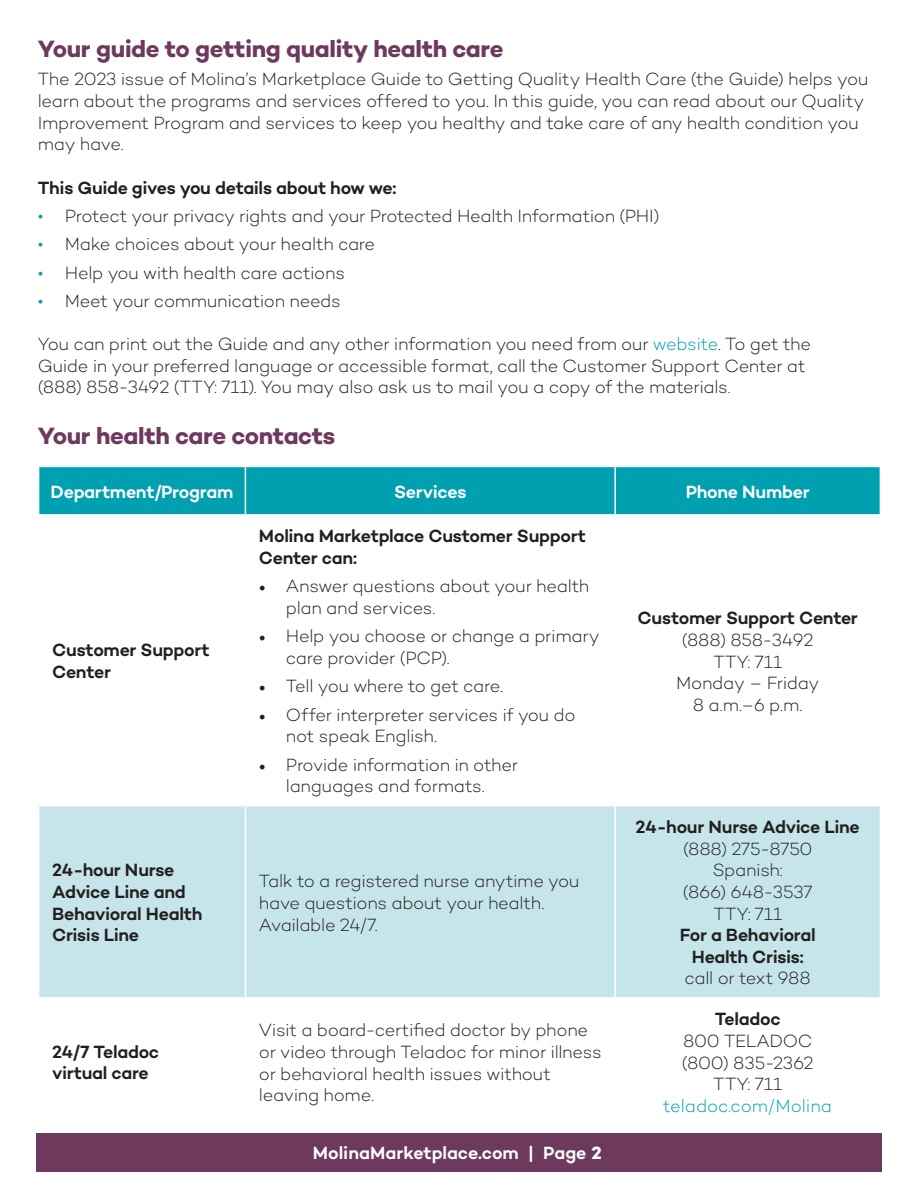
<style>
.page{position:relative;width:919px;height:1189px;background:#fff}
.page>*{position:absolute;margin:0;border:0;box-sizing:border-box;transform-origin:0 0}
.t1{font:700 24px "Campton";letter-spacing:-.015em;color:#6d3a5d}
.t2{font:300 18px/21.6px "Campton";letter-spacing:-.02em;color:#231f20}
.t3{font:600 18px/21.6px "Campton";letter-spacing:-.02em;color:#231f20}
.t4{font:600 18px "Campton";letter-spacing:-.015em;color:#fff}
.s1{color:#00a0b0}
.s2{font-family:"Minion Pro";font-weight:400}
.s3{font-weight:600}
.s4{font-weight:700}
</style>
<div class="page">
<div style="left:37px;top:1132px;width:844px;height:39px;background:#6d3a5d"></div>
<div style="left:39px;top:467px;width:840px;height:47px;background:#00a0b0"></div>
<div style="left:39px;top:806px;width:840px;height:190px;background:#c5e5ea"></div>
<hr style="left:244px;top:467px;width:2px;height:47px;background:#fff">
<hr style="left:614px;top:467px;width:1px;height:47px;background:#fff">
<hr style="left:244px;top:806px;width:2px;height:190px;background:#fff">
<hr style="left:614px;top:806px;width:1px;height:190px;background:#fff">
<h2 class="t1" style="left:38px;top:34px;width:467px">Your guide to getting quality health care</h2>
<p class="t2" style="left:38px;top:68px;width:831px">The 2023 issue of Molina’s Marketplace Guide to Getting Quality Health Care (the Guide) helps you learn about the programs and services offered to you. In this guide, you can read about our Quality Improvement Program and services to keep you healthy and take care of any health condition you may have.</p>
<h3 class="t3" style="left:38px;top:176px;width:360px">This Guide gives you details about how we:</h3>
<p class="t2" style="left:38px;top:204px;width:622px"><span class="s1">•</span> Protect your privacy rights and your Protected Health Information (PHI)</p>
<p class="t2" style="left:38px;top:233px;width:338px"><span class="s1">•</span> Make choices about your health care</p>
<p class="t2" style="left:38px;top:261px;width:308px"><span class="s1">•</span> Help you with health care actions</p>
<p class="t2" style="left:38px;top:290px;width:304px"><span class="s1">•</span> Meet your communication needs</p>
<p class="t2" style="left:38px;top:333px;width:774px">You can print out the Guide and any other information you need from our <span class="s1">website</span>. To get the<br>Guide in your preferred language or accessible format, call the Customer Support Center at (888) 858-3492 (TTY: 711). You may also ask us to mail you a copy of the materials.</p>
<h2 class="t1" style="left:38px;top:420px;width:299px">Your health care contacts</h2>
<p class="t4" style="left:51px;top:480px;width:184px">Department/Program</p>
<p class="t4" style="left:394px;top:480px;width:74px">Services</p>
<p class="t4" style="left:685px;top:480px;width:125px">Phone Number</p>
<p class="t3" style="left:52px;top:639px;width:159px">Customer Support<br>Center</p>
<p class="t3" style="left:259px;top:524px;width:328px">Molina Marketplace Customer Support<br>Center can:</p>
<p class="t2" style="left:286px;top:575px;width:305px;text-indent:-27px"><span class="s2">•</span> Answer questions about your health plan and services.</p>
<p class="t2" style="left:286px;top:624px;width:315px;text-indent:-27px"><span class="s2">•</span> Help you choose or change a primary care provider (PCP).</p>
<p class="t2" style="left:259px;top:674px;width:245px"><span class="s2">•</span> Tell you where to get care.</p>
<p class="t2" style="left:286px;top:703px;width:291px;text-indent:-27px"><span class="s2">•</span> Offer interpreter services if you do not speak English.</p>
<p class="t2" style="left:259px;top:753px;width:260px;text-align:center"><span class="s2">•</span> Provide information in other languages and formats.</p>
<p class="t3" style="left:52px;top:858px;width:152px">24-hour Nurse<br>Advice Line and<br>Behavioral Health<br>Crisis Line</p>
<p class="t2" style="left:259px;top:869px;width:322px">Talk to a registered nurse anytime you have questions about your health.<br>Available 24/7.</p>
<p class="t2" style="left:637px;top:607px;width:222px;text-align:center"><span class="s3">Customer Support Center </span>(888) 858-3492<br>TTY: 711<br>Monday – Friday<br>8 a.m.–6 p.m.</p>
<p class="t2" style="left:635px;top:815px;width:226px;text-align:center"><span class="s3">24-hour Nurse Advice Line </span>(888) 275-8750<br>Spanish:<br>(866) 648-3537<br>TTY: 711<br><span class="s3">For a Behavioral<br>Health Crisis:<br></span>call or text 988</p>
<p class="t3" style="left:52px;top:1040px;width:109px">24/7 Teladoc virtual care</p>
<p class="t2" style="left:259px;top:1018px;width:344px">Visit a board-certified doctor by phone or video through Teladoc for minor illness or behavioral health issues without leaving home.</p>
<p class="t2" style="left:663px;top:1007px;width:170px;text-align:center"><span class="s3">Teladoc<br></span>800 TELADOC (800) 835-2362<br>TTY: 711 <span class="s1">teladoc.com/Molina</span></p>
<p class="t4" style="left:313px;top:1141px;width:207px">MolinaMarketplace.com</p>
<p class="t4" style="left:528px;top:1141px;width:75px">| Page <span class="s4">2</span></p>
</div>
